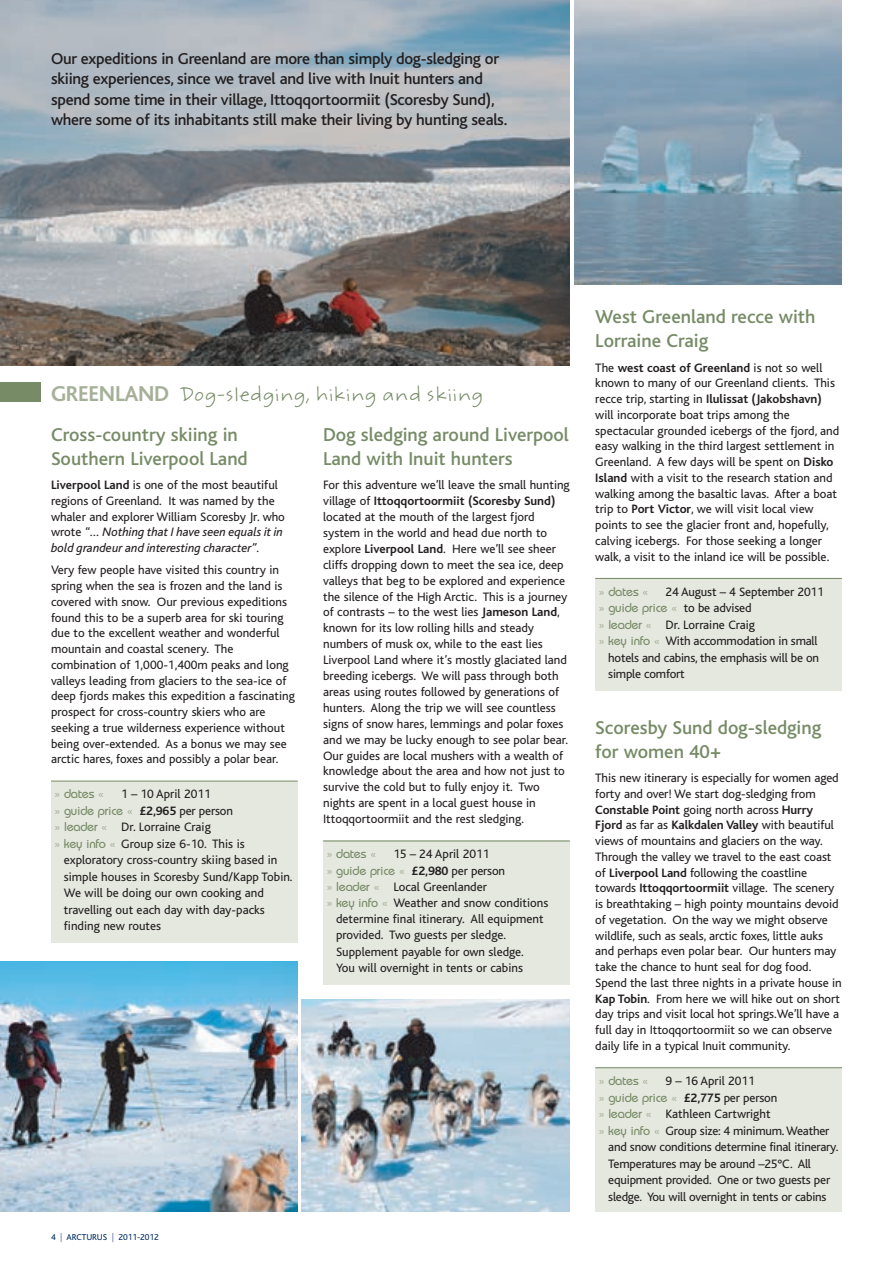
<style>
.page{position:relative;width:893px;height:1263px;background:#fff}
.page>*{position:absolute;margin:0;border:0;box-sizing:border-box;transform-origin:0 0}
.t1{font:500 19.5px/24px "Bliss";color:#768b66}
.t2{font:19.5px "Weber Hand ITC Std";letter-spacing:-.02em;color:#768b66}
.t3{font:500 16.5px/20.2px "Bliss";letter-spacing:-.015em;color:#231f20}
.t4{font:12.75px/15.8px "Bliss";color:#231f20}
.t5{font:500 12.75px "Bauhaus";letter-spacing:-.015em;color:#768b66}
.t6{font:9px "Bliss";letter-spacing:-.01em;color:#002c62}
.s1{font-family:"Bliss";font-weight:700;font-size:22.5px;color:#a5b098}
.s2{font-weight:700}
.s3{font-style:italic}
.s4{color:#a5b098}
.s5{font-family:"Bliss";font-weight:700;color:#231f20}
.s6{font-family:"Bliss";font-weight:400;color:#231f20}
.s7{font-family:"Bauhaus";font-weight:500;color:#a5b098}
.s8{font-family:"Bauhaus";font-weight:500;color:#768b66}
.s9{color:#6578a2}
</style>
<div class="page">
<img style="left:0;top:0;width:570px;height:366px">
<img style="left:574px;top:0;width:268px;height:285px">
<img style="left:0;top:962px;width:298px;height:250px">
<img style="left:302px;top:999px;width:268px;height:213px">
<div style="left:0;top:383px;width:40px;height:19px;background:#768b66"></div>
<div style="left:51px;top:781px;width:247px;height:161px;background:#e5e8df"></div>
<hr style="left:51px;top:781px;width:247px;height:1px;background:#768b66">
<div style="left:323px;top:841px;width:247px;height:144px;background:#e5e8df"></div>
<hr style="left:323px;top:841px;width:247px;height:1px;background:#768b66">
<div style="left:595px;top:1067px;width:247px;height:145px;background:#e5e8df"></div>
<hr style="left:595px;top:1067px;width:247px;height:1px;background:#768b66">
<div style="left:595px;top:578px;width:247px;height:113px;background:#e5e8df"></div>
<hr style="left:595px;top:578px;width:247px;height:1px;background:#768b66">
<p class="t3" style="left:51px;top:51px;width:458px">Our expeditions in Greenland are more than simply dog-sledging or skiing experiences, since we travel and live with Inuit hunters and spend some time in their village, Ittoqqortoormiit (Scoresby Sund), where some of its inhabitants still make their living by hunting seals.</p>
<h1 class="t2" style="left:51px;top:386px;width:434px"><span class="s1">GREENLAND</span> Dog-sledging, hiking and skiing</h1>
<h1 class="t1" style="left:51px;top:425px;width:198px">Cross-country skiing in<br>Southern Liverpool Land</h1>
<p class="t4" style="left:51px;top:478px;width:235px"><span class="s2">Liverpool Land</span> is one of the most beautiful regions of Greenland. It was named by the whaler and explorer William Scoresby Jr. who wrote <span class="s3">“… Nothing that I have seen equals it in bold grandeur and interesting character”</span>.</p>
<p class="t4" style="left:51px;top:564px;width:245px">Very few people have visited this country in spring when the sea is frozen and the land is covered with snow. Our previous expeditions found this to be a superb area for ski touring due to the excellent weather and wonderful mountain and coastal scenery. The combination of 1,000-1,400m peaks and long valleys leading from glaciers to the sea-ice of deep fjords makes this expedition a fascinating prospect for cross-country skiers who are seeking a true wilderness experience without being over-extended. As a bonus we may see arctic hares, foxes and possibly a polar bear.</p>
<p class="t5" style="left:54px;top:789px;width:52px"><span class="s4">»</span> dates <span class="s4">«</span></p>
<p class="t4" style="left:121px;top:788px;width:91px">1 – 10 April 2011</p>
<p class="t5" style="left:54px;top:806px;width:180px"><span class="s4">»</span> guide price <span class="s4">«</span> <span class="s5">£2,965</span> <span class="s6">per person</span></p>
<p class="t4" style="left:54px;top:821px;width:158px"><span class="s7">»</span> <span class="s8">leader</span> <span class="s7">«</span> Dr. Lorraine Craig</p>
<p class="t4" style="left:54px;top:837px;width:192px"><span class="s7">»</span> <span class="s8">key info</span> <span class="s7">«</span> Group size 6-10. This is</p>
<p class="t4" style="left:64px;top:854px;width:215px">exploratory cross-country skiing based in</p>
<p class="t4" style="left:64px;top:870px;width:230px">simple houses in Scoresby Sund/Kapp Tobin.</p>
<p class="t4" style="left:64px;top:887px;width:201px">We will be doing our own cooking and</p>
<p class="t4" style="left:64px;top:903px;width:202px">travelling out each day with day-packs</p>
<p class="t4" style="left:64px;top:920px;width:99px">finding new routes</p>
<h1 class="t1" style="left:323px;top:425px;width:247px">Dog sledging around Liverpool<br>Land with Inuit hunters</h1>
<p class="t4" style="left:323px;top:479px;width:248px">For this adventure we’ll leave the small hunting village of <span class="s2">Ittoqqortoormiit (Scoresby Sund) </span>located at the mouth of the largest fjord system in the world and head due north to explore <span class="s2">Liverpool Land</span>. Here we’ll see sheer cliffs dropping down to meet the sea ice, deep valleys that beg to be explored and experience the silence of the High Arctic. This is a journey of contrasts – to the west lies <span class="s2">Jameson Land</span>, known for its low rolling hills and steady numbers of musk ox, while to the east lies Liverpool Land where it’s mostly glaciated land breeding icebergs. We will pass through both areas using routes followed by generations of hunters. Along the trip we will see countless signs of snow hares, lemmings and polar foxes and we may be lucky enough to see polar bear.<br>Our guides are local mushers with a wealth of knowledge about the area and how not just to survive the cold but to fully enjoy it. Two nights are spent in a local guest house in Ittoqqortoormiit and the rest sledging.</p>
<p class="t5" style="left:326px;top:849px;width:52px"><span class="s4">»</span> dates <span class="s4">«</span></p>
<p class="t4" style="left:393px;top:848px;width:98px">15 – 24 April 2011</p>
<p class="t5" style="left:326px;top:866px;width:180px"><span class="s4">»</span> guide price <span class="s4">«</span> <span class="s5">£2,980</span> <span class="s6">per person</span></p>
<p class="t4" style="left:326px;top:880px;width:162px"><span class="s7">»</span> <span class="s8">leader</span> <span class="s7">«</span> Local Greenlander</p>
<p class="t4" style="left:326px;top:896px;width:223px"><span class="s7">»</span> <span class="s8">key info</span> <span class="s7">«</span> Weather and snow conditions</p>
<p class="t4" style="left:336px;top:913px;width:209px">determine final itinerary. All equipment</p>
<p class="t4" style="left:336px;top:929px;width:171px">provided. Two guests per sledge.</p>
<p class="t4" style="left:336px;top:945px;width:189px">Supplement payable for own sledge.</p>
<p class="t4" style="left:336px;top:961px;width:188px">You will overnight in tents or cabins</p>
<p class="t6" style="left:51px;top:1234px;width:109px">4 <span class="s9">|</span> ARCTURUS <span class="s9">|</span> 2011-2012</p>
<h1 class="t1" style="left:595px;top:307px;width:222px">West Greenland recce with<br>Lorraine Craig</h1>
<p class="t4" style="left:595px;top:361px;width:246px">The <span class="s2">west coast of Greenland</span> is not so well known to many of our Greenland clients. This recce trip, starting in <span class="s2">Ilulissat (Jakobshavn) </span>will incorporate boat trips among the spectacular grounded icebergs of the fjord, and easy walking in the third largest settlement in Greenland. A few days will be spent on <span class="s2">Disko Island</span> with a visit to the research station and walking among the basaltic lavas. After a boat trip to <span class="s2">Port Victor</span>, we will visit local view points to see the glacier front and, hopefully, calving icebergs. For those seeking a longer walk, a visit to the inland ice will be possible.</p>
<p class="t5" style="left:598px;top:587px;width:52px"><span class="s4">»</span> dates <span class="s4">«</span></p>
<p class="t4" style="left:665px;top:585px;width:160px">24 August – 4 September 2011</p>
<p class="t4" style="left:598px;top:602px;width:155px"><span class="s7">»</span> <span class="s8">guide price</span> <span class="s7">«</span> to be advised</p>
<p class="t4" style="left:598px;top:618px;width:158px"><span class="s7">»</span> <span class="s8">leader</span> <span class="s7">«</span> Dr. Lorraine Craig</p>
<p class="t4" style="left:598px;top:635px;width:221px"><span class="s7">»</span> <span class="s8">key info</span> <span class="s7">«</span> With accommodation in small</p>
<p class="t4" style="left:608px;top:651px;width:212px">hotels and cabins, the emphasis will be on</p>
<p class="t4" style="left:608px;top:668px;width:78px">simple comfort</p>
<h1 class="t1" style="left:595px;top:718px;width:228px">Scoresby Sund dog-sledging for women 40+</h1>
<p class="t4" style="left:595px;top:771px;width:248px">This new itinerary is especially for women aged forty and over! We start dog-sledging from <span class="s2">Constable Point</span> going north across <span class="s2">Hurry Fjord</span> as far as <span class="s2">Kalkdalen Valley</span> with beautiful views of mountains and glaciers on the way.<br>Through the valley we travel to the east coast of <span class="s2">Liverpool Land</span> following the coastline towards <span class="s2">Ittoqqortoormiit</span> village. The scenery is breathtaking – high pointy mountains devoid of vegetation. On the way we might observe wildlife, such as seals, arctic foxes, little auks and perhaps even polar bear. Our hunters may take the chance to hunt seal for dog food.<br>Spend the last three nights in a private house in <span class="s2">Kap Tobin</span>. From here we will hike out on short day trips and visit local hot springs.We’ll have a full day in Ittoqqortoormiit so we can observe daily life in a typical Inuit community.</p>
<p class="t5" style="left:598px;top:1076px;width:52px"><span class="s4">»</span> dates <span class="s4">«</span></p>
<p class="t4" style="left:665px;top:1074px;width:91px">9 – 16 April 2011</p>
<p class="t5" style="left:598px;top:1093px;width:180px"><span class="s4">»</span> guide price <span class="s4">«</span> <span class="s5">£2,775</span> <span class="s6">per person</span></p>
<p class="t4" style="left:598px;top:1107px;width:174px"><span class="s7">»</span> <span class="s8">leader</span> <span class="s7">«</span> Kathleen Cartwright</p>
<p class="t4" style="left:598px;top:1124px;width:232px"><span class="s7">»</span> <span class="s8">key info</span> <span class="s7">«</span> Group size: 4 minimum.Weather</p>
<p class="t4" style="left:608px;top:1140px;width:232px">and snow conditions determine final itinerary.</p>
<p class="t4" style="left:608px;top:1157px;width:204px">Temperatures may be around –25°C. All</p>
<p class="t4" style="left:608px;top:1173px;width:223px">equipment provided. One or two guests per</p>
<p class="t4" style="left:608px;top:1190px;width:220px">sledge. You will overnight in tents or cabins</p>
</div>
